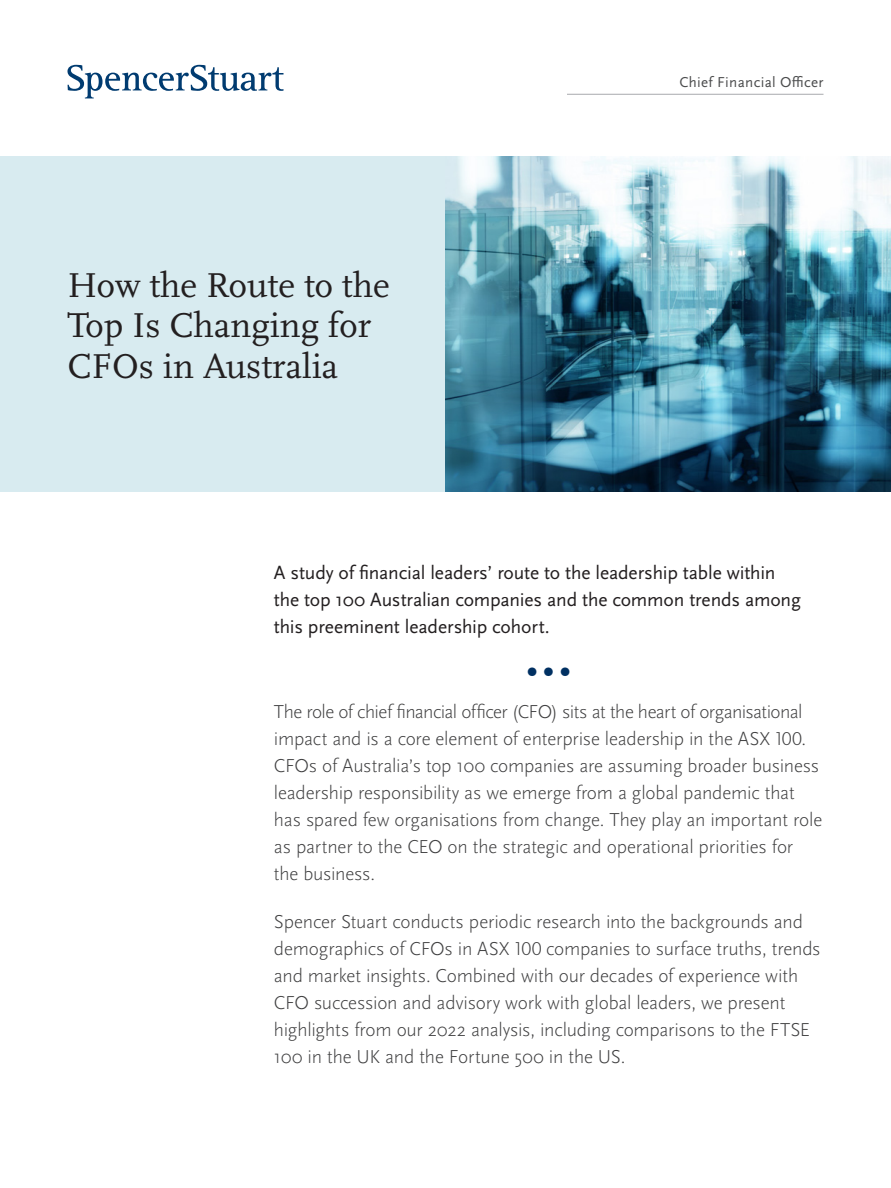
<style>
.page{position:relative;width:891px;height:1188px;background:#fff}
.page>*{position:absolute;margin:0;border:0;box-sizing:border-box;transform-origin:0 0}
.Article_Title{font:36px/40.5px "Scala Pro";color:#231f20}
.Header_1{font:700 27px "Scala Pro";color:#003062}
.Intro_Copy__also_con{font:300 19.5px/27px "Scala Sans Pro";letter-spacing:-.01em;color:#3e3e3f}
.Intro_Copy__also_con-2{font:19.5px/27px "Scala Sans Pro";letter-spacing:-.01em;color:#231f20}
.t1{font:15px "Scala Sans Pro";letter-spacing:.02em;color:#4b4c4d}
</style>
<div class="page">
<svg style="left:67px;top:65px;width:217px;height:33px"></svg>
<hr style="left:567px;top:94px;width:257px;height:1px;background:#a8a9ad">
<div style="left:0;top:156px;width:446px;height:336px;background:#d8ebf0"></div>
<img style="left:446px;top:156px;width:445px;height:336px">
<h1 class="Article_Title" style="left:68px;top:264px;width:324px">How the Route to the<br>Top Is Changing for<br>CFOs in Australia</h1>
<p class="t1" style="left:680px;top:73px;width:145px">Chief Financial Officer</p>
<p class="Intro_Copy__also_con-2" style="left:274px;top:559px;width:529px">A study of financial leaders’ route to the leadership table within the top 100 Australian companies and the common trends among this preeminent leadership cohort.</p>
<h2 class="Header_1" style="left:527px;top:653px;width:44px">• • •</h2>
<p class="Intro_Copy__also_con" style="left:274px;top:698px;width:550px">The role of chief financial officer (CFO) sits at the heart of organisational impact and is a core element of enterprise leadership in the ASX 100.<br>CFOs of Australia’s top 100 companies are assuming broader business leadership responsibility as we emerge from a global pandemic that has spared few organisations from change. They play an important role as partner to the CEO on the strategic and operational priorities for the business.</p>
<p class="Intro_Copy__also_con" style="left:274px;top:908px;width:548px">Spencer Stuart conducts periodic research into the backgrounds and demographics of CFOs in ASX 100 companies to surface truths, trends and market insights. Combined with our decades of experience with CFO succession and advisory work with global leaders, we present highlights from our 2022 analysis, including comparisons to the FTSE 100 in the UK and the Fortune 500 in the US.</p>
</div>
